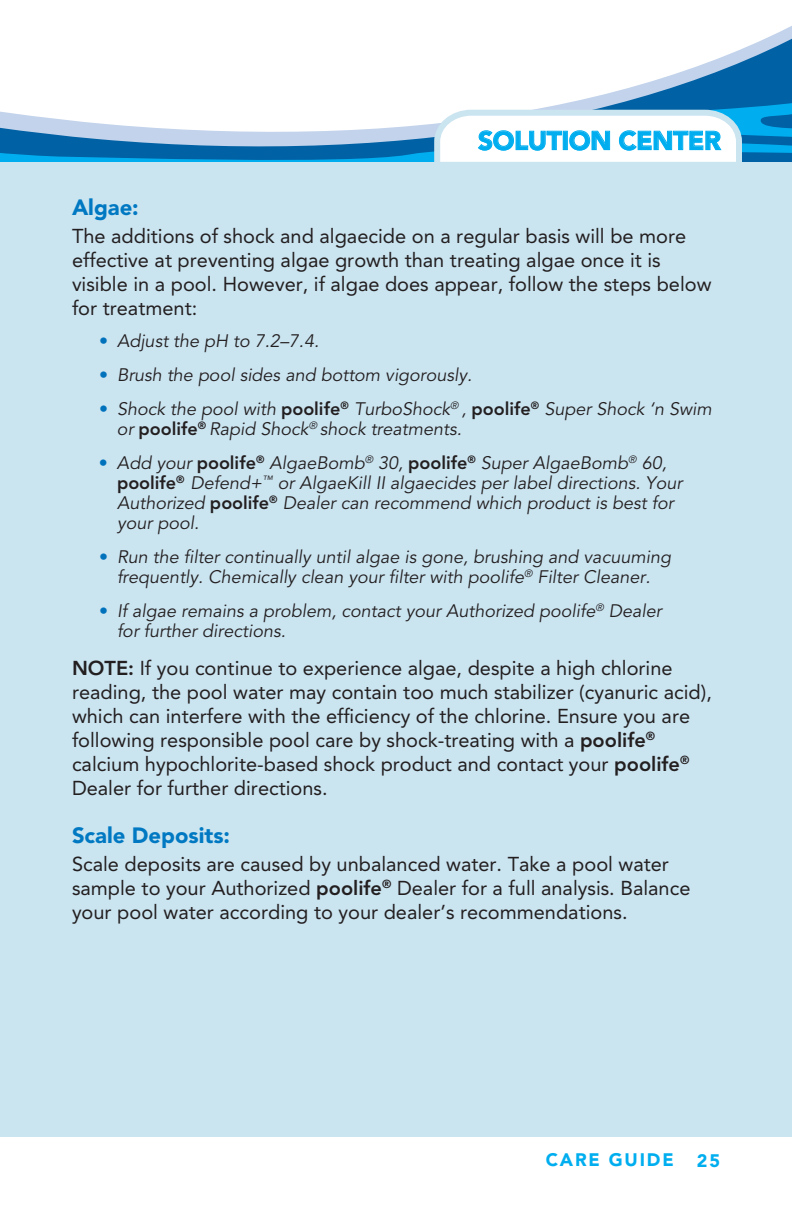
<style>
.page{position:relative;width:792px;height:1224px;background:#fff}
.page>*{position:absolute;margin:0;border:0;box-sizing:border-box;transform-origin:0 0}
.t1{font:900 26px "Avenir";letter-spacing:-.01em;color:#00aeef}
.t2{font:900 22px "Avenir";color:#0079c2}
.t3{font:20px/24px "Avenir";color:#231f20}
.t4{font:italic 18px/20px "Avenir";color:#231f20}
.t5{font:900 18px "Avenir";letter-spacing:.1em;color:#00aeef}
.s1{font-weight:800;font-style:normal;color:#0072bc}
.s2{font-weight:800;font-style:normal}
.s3{font-weight:800}
</style>
<div class="page">
<svg style="left:585px;top:26px;width:207px;height:73px"></svg>
<div style="left:0;top:162px;width:792px;height:975px;background:#cae4f0"></div>
<svg style="left:0;top:99px;width:792px;height:63px"></svg>
<h1 class="t1" style="left:478px;top:125px;width:244px">SOLUTION CENTER</h1>
<p class="t2" style="left:72px;top:194px;width:68px">Algae:</p>
<p class="t3" style="left:72px;top:224px;width:641px">The additions of shock and algaecide on a regular basis will be more effective at preventing algae growth than treating algae once it is visible in a pool. However, if algae does appear, follow the steps below for treatment:</p>
<p class="t4" style="left:99px;top:331px;width:222px"><span class="s1">•</span> Adjust the pH to 7.2–7.4.</p>
<p class="t4" style="left:99px;top:365px;width:375px"><span class="s1">•</span> Brush the pool sides and bottom vigorously.</p>
<p class="t4" style="left:117px;top:399px;width:596px;text-indent:-18px"><span class="s1">•</span> Shock the pool with <span class="s2">poolife</span><sup>®</sup> TurboShock<sup>®</sup> , <span class="s2">poolife</span><sup>®</sup> Super Shock ‘n Swim or <span class="s2">poolife</span><sup>®</sup> Rapid Shock<sup>®</sup> shock treatments.</p>
<p class="t4" style="left:117px;top:453px;width:567px;text-indent:-18px"><span class="s1">•</span> Add your <span class="s2">poolife</span><sup>®</sup> AlgaeBomb<sup>®</sup> 30, <span class="s2">poolife</span><sup>®</sup> Super AlgaeBomb<sup>®</sup> 60, <span class="s2">poolife</span><sup>®</sup> Defend+<sup>™</sup> or AlgaeKill II algaecides per label directions. Your Authorized <span class="s2">poolife</span><sup>®</sup> Dealer can recommend which product is best for your pool.</p>
<p class="t4" style="left:99px;top:547px;width:574px;text-align:center"><span class="s1">•</span> Run the filter continually until algae is gone, brushing and vacuuming frequently. Chemically clean your filter with poolife<sup>®</sup> Filter Cleaner.</p>
<p class="t4" style="left:117px;top:601px;width:546px;text-indent:-18px"><span class="s1">•</span> If algae remains a problem, contact your Authorized poolife<sup>®</sup> Dealer for further directions.</p>
<p class="t3" style="left:72px;top:656px;width:641px"><span class="s3">NOTE:</span> If you continue to experience algae, despite a high chlorine reading, the pool water may contain too much stabilizer (cyanuric acid), which can interfere with the efficiency of the chlorine. Ensure you are following responsible pool care by shock-treating with a <span class="s3">poolife</span><sup>® </sup>calcium hypochlorite-based shock product and contact your <span class="s3">poolife</span><sup>® </sup>Dealer for further directions.</p>
<p class="t2" style="left:72px;top:822px;width:160px">Scale Deposits:</p>
<p class="t3" style="left:72px;top:852px;width:620px">Scale deposits are caused by unbalanced water. Take a pool water sample to your Authorized <span class="s3">poolife</span><sup>®</sup> Dealer for a full analysis. Balance your pool water according to your dealer’s recommendations.</p>
<p class="t5" style="left:546px;top:1149px;width:129px">CARE GUIDE</p>
<p class="t5" style="left:697px;top:1149px;width:25px">25</p>
</div>
